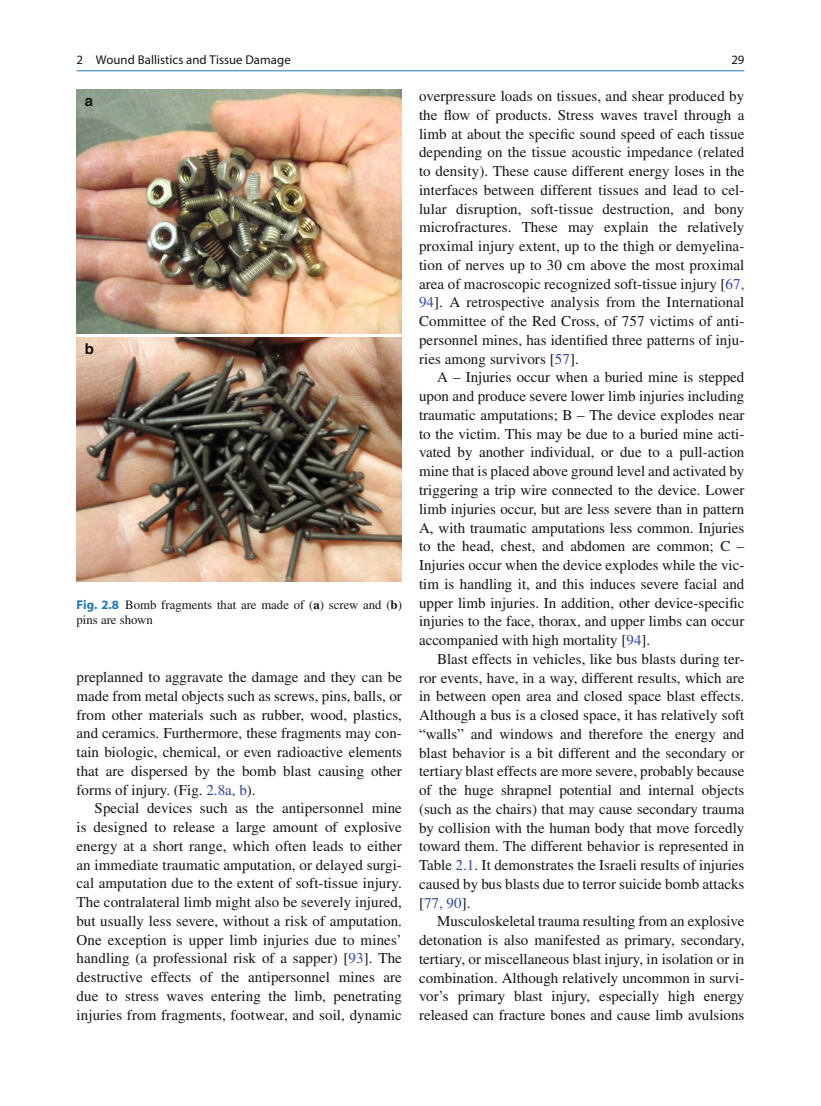
<style>
.page{position:relative;width:821px;height:1106px;background:#fff}
.page>*{position:absolute;margin:0;border:0;box-sizing:border-box;transform-origin:0 0}
.t1{font:15px/18.8px "Times";color:#131413;text-align:justify}
.t2{font:700 15px "Helvetica";color:#131413}
.t3{font:12.75px/15px "Times";color:#131413}
.t4{font:12.75px "Myriad";letter-spacing:.005em;color:#131413}
.s1{font-family:"Myriad";font-weight:700;color:#2178ba}
.s2{font-weight:700}
.s3{color:#2e45a1}
</style>
<div class="page">
<hr style="left:77px;top:70px;width:667px;height:1px;background:#2178ba">
<img style="left:77px;top:89px;width:325px;height:244px">
<img style="left:77px;top:337px;width:325px;height:245px">
<p class="t4" style="left:77px;top:54px;width:216px">2 Wound Ballistics and Tissue Damage</p>
<p class="t4" style="left:731px;top:54px;width:15px">29</p>
<p class="t2" style="left:85px;top:92px;width:10px">a</p>
<p class="t2" style="left:85px;top:340px;width:11px">b</p>
<p class="t3" style="left:77px;top:597px;width:327px"><span class="s1">Fig. 2.8</span> Bomb fragments that are made of (<span class="s2">a</span>) screw and (<span class="s2">b</span>) pins are shown</p>
<p class="t1" style="left:77px;top:667px;width:327px">preplanned to aggravate the damage and they can be made from metal objects such as screws, pins, balls, or from other materials such as rubber, wood, plastics, and ceramics. Furthermore, these fragments may con&shy;tain biologic, chemical, or even radioactive elements that are dispersed by the bomb blast causing other forms of injury. (Fig. <span class="s3">2.8a, b</span>).</p>
<p class="t1" style="left:77px;top:799px;width:327px;text-indent:18px">Special devices such as the antipersonnel mine is designed to release a large amount of explosive energy at a short range, which often leads to either an immediate traumatic amputation, or delayed surgi&shy;cal amputation due to the extent of soft-tissue injury.<br>The contralateral limb might also be severely injured, but usually less severe, without a risk of amputation.<br>One exception is upper limb injuries due to mines’ handling (a professional risk of a sapper) [<span class="s3">93</span>]. The destructive effects of the antipersonnel mines are due to stress waves entering the limb, penetrating injuries from fragments, footwear, and soil, dynamic</p>
<p class="t1" style="left:419px;top:87px;width:327px">overpressure loads on tissues, and shear produced by the flow of products. Stress waves travel through a limb at about the specific sound speed of each tissue depending on the tissue acoustic impedance (related to density). These cause different energy loses in the interfaces between different tissues and lead to cel&shy;lular disruption, soft-tissue destruction, and bony microfractures. These may explain the relatively proximal injury extent, up to the thigh or demyelina&shy;tion of nerves up to 30 cm above the most proximal area of macroscopic recognized soft-tissue injury [<span class="s3">67, 94</span>]. A retrospective analysis from the International Committee of the Red Cross, of 757 victims of anti&shy;personnel mines, has identified three patterns of inju&shy;ries among survivors [<span class="s3">57</span>].</p>
<p class="t1" style="left:419px;top:368px;width:327px;text-indent:18px">A – Injuries occur when a buried mine is stepped upon and produce severe lower limb injuries including traumatic amputations; B – The device explodes near to the victim. This may be due to a buried mine acti&shy;vated by another individual, or due to a pull-action mine that is placed above ground level and activated by triggering a trip wire connected to the device. Lower limb injuries occur, but are less severe than in pattern A, with traumatic amputations less common. Injuries to the head, chest, and abdomen are common; C – Injuries occur when the device explodes while the vic&shy;tim is handling it, and this induces severe facial and upper limb injuries. In addition, other device-specific injuries to the face, thorax, and upper limbs can occur accompanied with high mortality [<span class="s3">94</span>].</p>
<p class="t1" style="left:419px;top:649px;width:327px;text-indent:18px">Blast effects in vehicles, like bus blasts during ter&shy;ror events, have, in a way, different results, which are in between open area and closed space blast effects.<br>Although a bus is a closed space, it has relatively soft “walls” and windows and therefore the energy and blast behavior is a bit different and the secondary or tertiary blast effects are more severe, probably because of the huge shrapnel potential and internal objects (such as the chairs) that may cause secondary trauma by collision with the human body that move forcedly toward them. The different behavior is represented in Table <span class="s3">2.1</span>. It demonstrates the Israeli results of injuries caused by bus blasts due to terror suicide bomb attacks [<span class="s3">77, 90</span>].</p>
<p class="t1" style="left:419px;top:912px;width:327px;text-indent:18px">Musculoskeletal trauma resulting from an explosive detonation is also manifested as primary, secondary, tertiary, or miscellaneous blast injury, in isolation or in combination. Although relatively uncommon in survi&shy;vor’s primary blast injury, especially high energy released can fracture bones and cause limb avulsions</p>
</div>
